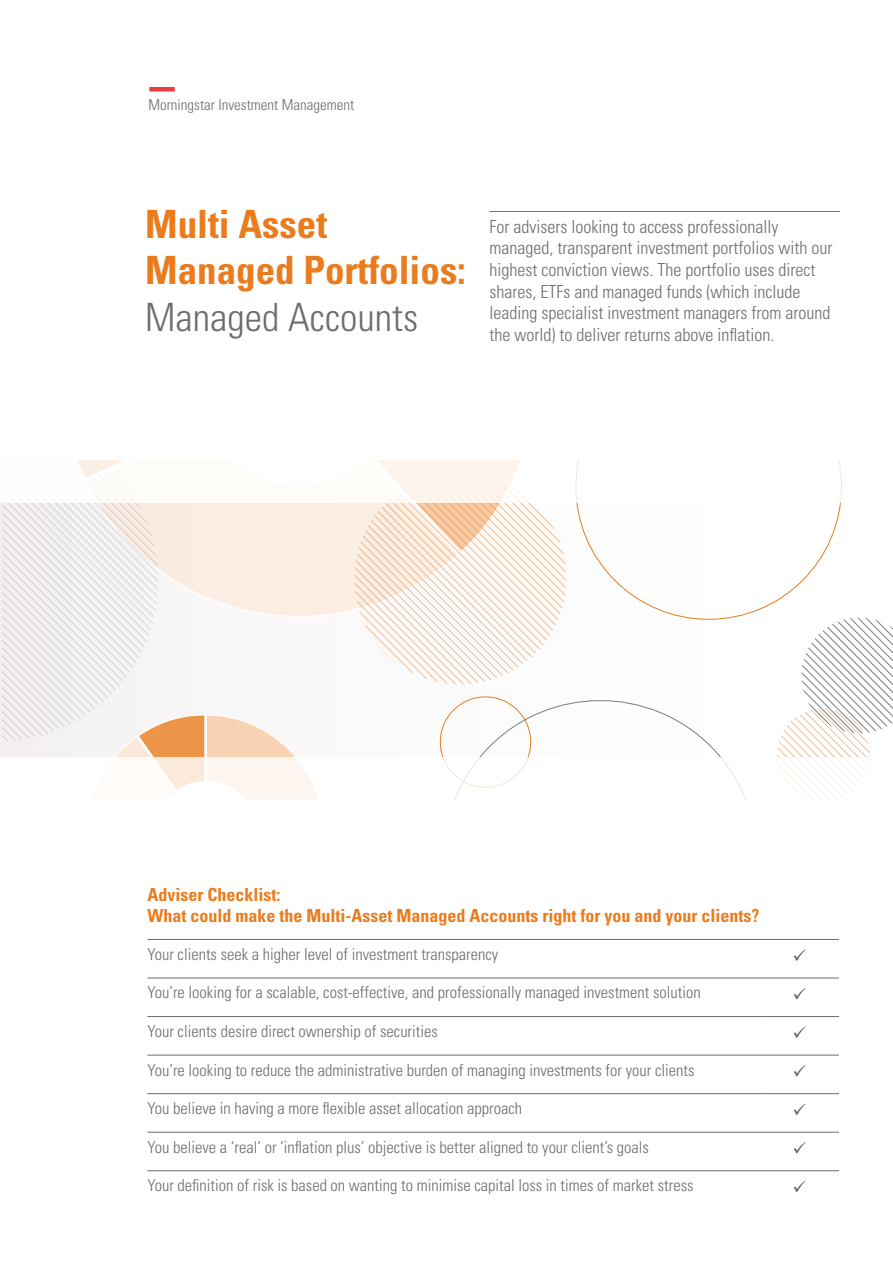
<style>
.page{position:relative;width:893px;height:1263px;background:#fff}
.page>*{position:absolute;margin:0;border:0;box-sizing:border-box;transform-origin:0 0}
.t1{font:700 condensed 39px/46.8px "Univers LT Std";color:#ea7c1d}
.t2{font:300 condensed 18px/21.6px "Univers LT Std";color:#6c6d70}
.t3{font:700 condensed 18px/21px "Univers LT Std";color:#ea7c1d}
.t4{font:300 condensed 16.5px "Univers LT Std";color:#6c6d70}
.t5{font:300 condensed 15px "Univers LT Std";color:#6c6d70}
.s1{font-weight:300;color:#6c6d70}
</style>
<div class="page">
<hr style="left:147px;top:939px;width:619px;height:1px;background:#6c6d70">
<hr style="left:766px;top:939px;width:73px;height:1px;background:#6c6d70">
<hr style="left:147px;top:978px;width:619px;height:1px;background:#6c6d70">
<hr style="left:766px;top:978px;width:73px;height:1px;background:#6c6d70">
<hr style="left:147px;top:1016px;width:619px;height:1px;background:#6c6d70">
<hr style="left:766px;top:1016px;width:73px;height:1px;background:#6c6d70">
<hr style="left:147px;top:1055px;width:619px;height:1px;background:#6c6d70">
<hr style="left:766px;top:1055px;width:73px;height:1px;background:#6c6d70">
<hr style="left:147px;top:1093px;width:619px;height:1px;background:#6c6d70">
<hr style="left:766px;top:1093px;width:73px;height:1px;background:#6c6d70">
<hr style="left:147px;top:1132px;width:619px;height:1px;background:#6c6d70">
<hr style="left:766px;top:1132px;width:73px;height:1px;background:#6c6d70">
<hr style="left:147px;top:1170px;width:619px;height:1px;background:#6c6d70">
<hr style="left:766px;top:1170px;width:73px;height:1px;background:#6c6d70">
<svg style="left:793px;top:949px;width:13px;height:12px"></svg>
<svg style="left:793px;top:988px;width:13px;height:11px"></svg>
<svg style="left:793px;top:1026px;width:13px;height:12px"></svg>
<svg style="left:793px;top:1065px;width:13px;height:12px"></svg>
<svg style="left:793px;top:1103px;width:13px;height:12px"></svg>
<svg style="left:793px;top:1142px;width:13px;height:12px"></svg>
<svg style="left:793px;top:1181px;width:13px;height:11px"></svg>
<div style="left:149px;top:87px;width:26px;height:5px;background:#ee3a41"></div>
<hr style="left:489px;top:211px;width:351px;height:1px;background:#717074">
<svg style="left:2px;top:503px;width:891px;height:254px"></svg>
<p class="t5" style="left:148px;top:95px;width:207px">Morningstar Investment Management</p>
<p class="t1" style="left:145px;top:200px;width:322px">Multi Asset<br>Managed Portfolios:<br><span class="s1">Managed Accounts</span></p>
<p class="t2" style="left:489px;top:216px;width:344px">For advisers looking to access professionally managed, transparent investment portfolios with our highest conviction views. The portfolio uses direct shares, ETFs and managed funds (which include leading specialist investment managers from around the world) to deliver returns above inflation.</p>
<p class="t3" style="left:147px;top:884px;width:613px">Adviser Checklist:<br>What could make the Multi-Asset Managed Accounts right for you and your clients?</p>
<p class="t4" style="left:147px;top:944px;width:352px">Your clients seek a higher level of investment transparency</p>
<p class="t4" style="left:147px;top:983px;width:555px">You’re looking for a scalable, cost-effective, and professionally managed investment solution</p>
<p class="t4" style="left:147px;top:1021px;width:292px">Your clients desire direct ownership of securities</p>
<p class="t4" style="left:147px;top:1060px;width:548px">You’re looking to reduce the administrative burden of managing investments for your clients</p>
<p class="t4" style="left:147px;top:1098px;width:376px">You believe in having a more flexible asset allocation approach</p>
<p class="t4" style="left:147px;top:1137px;width:503px">You believe a ‘real’ or ‘inflation plus’ objective is better aligned to your client’s goals</p>
<p class="t4" style="left:147px;top:1175px;width:548px">Your definition of risk is based on wanting to minimise capital loss in times of market stress</p>
</div>
